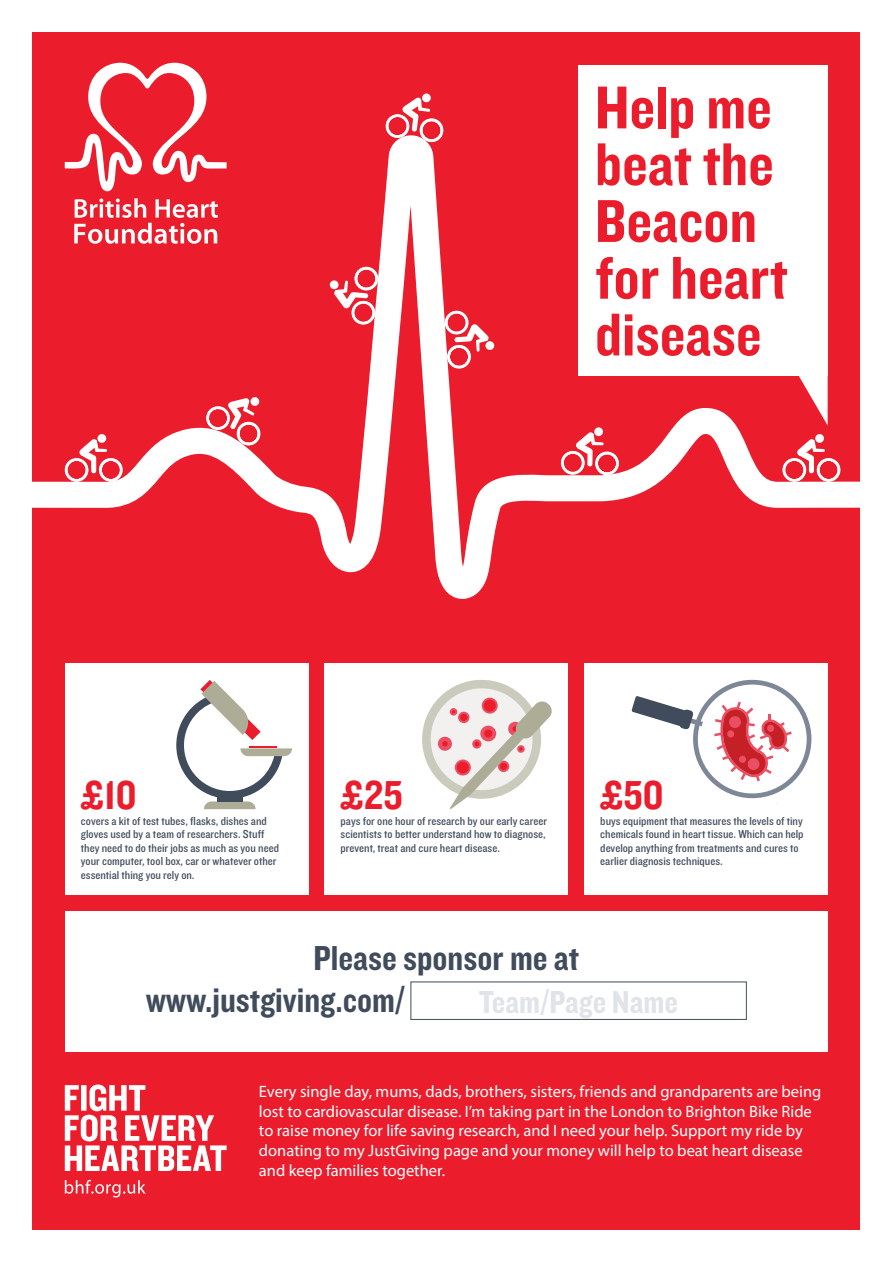
<style>
.page{position:relative;width:893px;height:1263px;background:#fff}
.page>*{position:absolute;margin:0;border:0;box-sizing:border-box;transform-origin:0 0}
.t1{font:62.7px/56.7px "Knockout HTF50 Welterweight";color:#eb1d2d}
.t2{font:42px "Knockout HTF50 Welterweight";color:#eb1d2d}
.t3{font:36px/42px "Knockout HTF50 Welterweight";color:#404b5c}
.t4{font:33px "Knockout HTF50 Welterweight";color:#e0e3e8}
.t5{font:16.5px/19.8px "Myriad Pro";color:#fff}
.t6{font:12px/13.5px "Knockout 30 Junior Welterwt";color:#404b5c}
</style>
<div class="page">
<div style="left:32px;top:33px;width:828px;height:1197px;background:#eb1d2d"></div>
<div style="left:65px;top:664px;width:243px;height:231px;background:#fff"></div>
<svg style="left:88px;top:63px;width:119px;height:72px"></svg>
<div style="left:578px;top:65px;width:250px;height:311px;background:#fff"></div>
<svg style="left:65px;top:1180px;width:81px;height:17px"></svg>
<svg style="left:65px;top:1085px;width:162px;height:86px"></svg>
<div style="left:65px;top:911px;width:763px;height:141px;background:#fff"></div>
<div style="left:410px;top:982px;width:337px;height:38px;border:1px solid #404b5c"></div>
<div style="left:324px;top:664px;width:244px;height:231px;background:#fff"></div>
<div style="left:584px;top:664px;width:244px;height:231px;background:#fff"></div>
<div style="left:422px;top:680px;width:119px;height:119px;background:#cacabd;border-radius:50%"></div>
<div style="left:431px;top:688px;width:101px;height:102px;background:#f2f1ef;border-radius:50%"></div>
<svg style="left:482px;top:698px;width:16px;height:16px"></svg>
<div style="left:484px;top:700px;width:12px;height:12px;background:#eb1d2d;border-radius:50%"></div>
<svg style="left:437px;top:701px;width:115px;height:108px"></svg>
<svg style="left:176px;top:680px;width:116px;height:129px"></svg>
<hr style="left:250px;top:746px;width:27px;height:2px;background:#eb1d2d">
<div style="left:217px;top:794px;width:26px;height:7px;background:#404b5c"></div>
<svg style="left:631px;top:696px;width:77px;height:34px"></svg>
<div style="left:693px;top:680px;width:118px;height:118px;border:5px solid #7e8798;border-radius:50%"></div>
<svg style="left:714px;top:702px;width:78px;height:79px"></svg>
<svg style="left:32px;top:135px;width:828px;height:464px"></svg>
<div style="left:97px;top:434px;width:9px;height:9px;background:#fff;border-radius:50%"></div>
<svg style="left:65px;top:438px;width:58px;height:44px"></svg>
<div style="left:815px;top:434px;width:9px;height:9px;background:#fff;border-radius:50%"></div>
<svg style="left:782px;top:438px;width:58px;height:44px"></svg>
<div style="left:330px;top:280px;width:9px;height:9px;background:#fff;border-radius:50%"></div>
<svg style="left:333px;top:266px;width:46px;height:59px"></svg>
<div style="left:594px;top:427px;width:9px;height:9px;background:#fff;border-radius:50%"></div>
<svg style="left:561px;top:431px;width:58px;height:44px"></svg>
<div style="left:485px;top:341px;width:9px;height:9px;background:#fff;border-radius:50%"></div>
<svg style="left:444px;top:310px;width:46px;height:59px"></svg>
<svg style="left:422px;top:93px;width:9px;height:10px"></svg>
<svg style="left:385px;top:96px;width:59px;height:47px"></svg>
<svg style="left:204px;top:396px;width:58px;height:51px"></svg>
<h1 class="t1" style="left:595px;top:84px;width:194px">Help me beat the<br>Beacon for heart disease</h1>
<h2 class="t2" style="left:81px;top:781px;width:57px">£10</h2>
<h2 class="t2" style="left:341px;top:781px;width:64px">£25</h2>
<p class="t6" style="left:81px;top:815px;width:200px">covers a kit of test tubes, flasks, dishes and gloves used by a team of researchers. Stuff they need to do their jobs as much as you need your computer, tool box, car or whatever other essential thing you rely on.</p>
<p class="t6" style="left:341px;top:815px;width:208px;text-align:justify">pays for one hour of research by our early career scientists to better understand how to diagnose, prevent, treat and cure heart disease.</p>
<h2 class="t2" style="left:600px;top:781px;width:65px">£50</h2>
<p class="t6" style="left:600px;top:815px;width:205px">buys equipment that measures the levels of tiny chemicals found in heart tissue. Which can help develop anything from treatments and cures to earlier diagnosis techniques.</p>
<h3 class="t3" style="left:146px;top:940px;width:435px;text-indent:168px">Please sponsor me at www.justgiving.com/</h3>
<h3 class="t4" style="left:479px;top:991px;width:200px">Team/Page Name</h3>
<p class="t5" style="left:259px;top:1083px;width:564px">Every single day, mums, dads, brothers, sisters, friends and grandparents are being lost to cardiovascular disease. I’m taking part in the London to Brighton Bike Ride to raise money for life saving research, and I need your help. Support my ride by donating to my JustGiving page and your money will help to beat heart disease and keep families together.</p>
</div>
